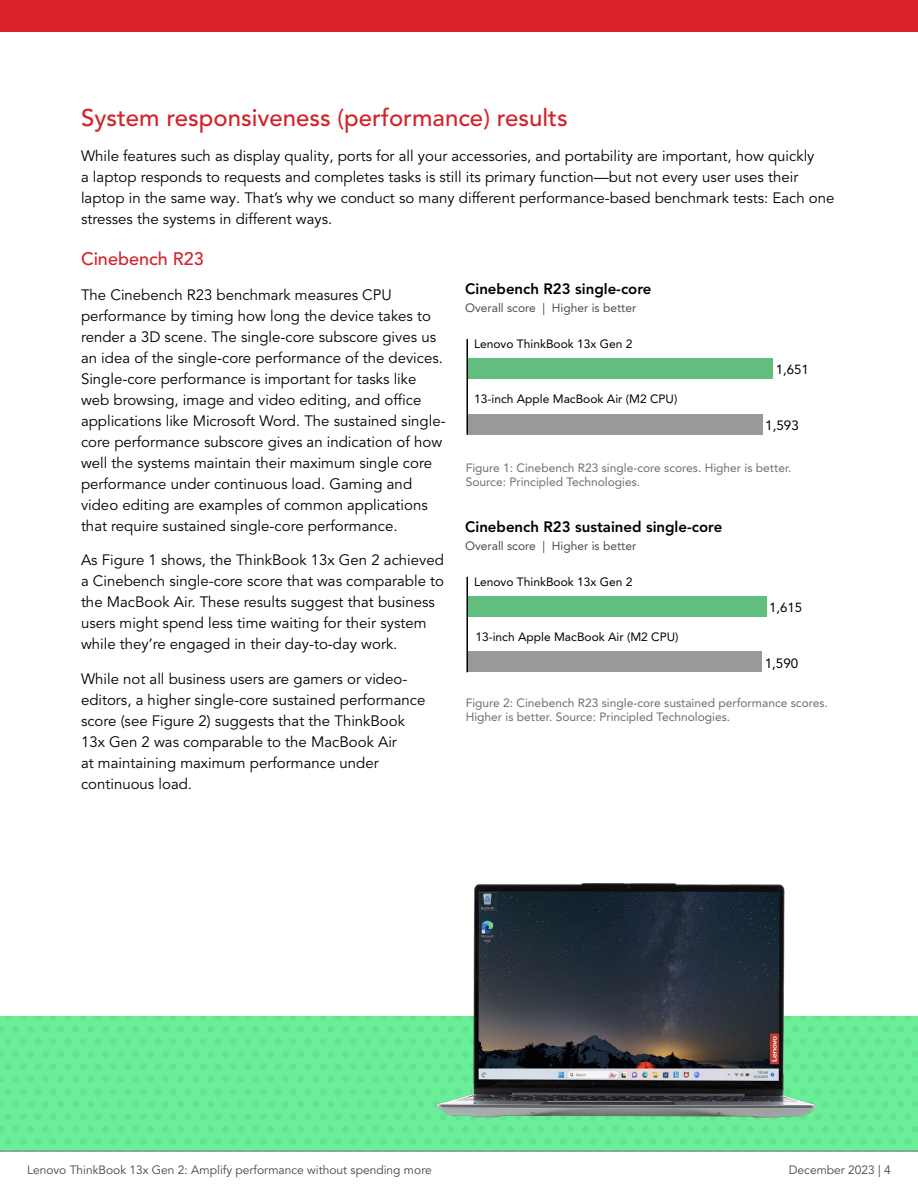
<style>
.page{position:relative;width:918px;height:1188px;background:#fff}
.page>*{position:absolute;margin:0;border:0;box-sizing:border-box;transform-origin:0 0}
.t1{font:500 24px "Avenir LT Pro";color:#d2232a}
.t2{font:500 18px "Avenir LT Pro";color:#d2232a}
.t3{font:15px/21px "Avenir LT Pro";color:#000}
.t4{font:800 15px "Avenir LT Pro";color:#000}
.t5{font:13.5px "Avenir LT Pro";color:#000}
.t6{font:13.2px "Avenir LT Pro";color:#000}
.t7{font:12px/14.4px "Avenir LT Pro";color:#6d6e71}
.t8{font:12px "Avenir LT Pro";color:#000}
.t9{font:12px "Avenir LT Pro";color:#464547}
.t10{font:12px "Avenir LT Pro";color:#4d4d4d}
</style>
<div class="page">
<div style="left:0;top:1016px;width:918px;height:135px;background:linear-gradient(to right,#69ec97,#69ed97)"></div>
<div style="left:467px;top:359px;width:306px;height:20px;background:#61be7e"></div>
<div style="left:467px;top:414px;width:295px;height:20px;background:#999"></div>
<hr style="left:466px;top:339px;width:2px;height:96px;background:#000">
<div style="left:467px;top:596px;width:299px;height:21px;background:#61be7e"></div>
<div style="left:467px;top:652px;width:295px;height:20px;background:#999"></div>
<hr style="left:466px;top:577px;width:2px;height:95px;background:#000">
<img style="left:438px;top:883px;width:378px;height:235px">
<hr style="left:0;top:1151px;width:918px;height:1px;background:#616264">
<div style="left:0;top:0;width:918px;height:32px;background:#da2128"></div>
<h1 class="t1" style="left:81px;top:104px;width:488px">System responsiveness (performance) results</h1>
<p class="t3" style="left:81px;top:145px;width:755px">While features such as display quality, ports for all your accessories, and portability are important, how quickly<br>a laptop responds to requests and completes tasks is still its primary function—but not every user uses their laptop in the same way. That’s why we conduct so many different performance-based benchmark tests: Each one stresses the systems in different ways.</p>
<p class="t2" style="left:81px;top:249px;width:124px">Cinebench R23</p>
<p class="t3" style="left:81px;top:285px;width:366px">The Cinebench R23 benchmark measures CPU performance by timing how long the device takes to render a 3D scene. The single-core subscore gives us an idea of the single-core performance of the devices.<br>Single-core performance is important for tasks like web browsing, image and video editing, and office applications like Microsoft Word. The sustained single&shy;core performance subscore gives an indication of how well the systems maintain their maximum single core performance under continuous load. Gaming and video editing are examples of common applications that require sustained single-core performance.</p>
<p class="t3" style="left:81px;top:550px;width:365px">As Figure 1 shows, the ThinkBook 13x Gen 2 achieved a Cinebench single-core score that was comparable to the MacBook Air. These results suggest that business users might spend less time waiting for their system while they’re engaged in their day-to-day work.</p>
<p class="t3" style="left:81px;top:669px;width:346px">While not all business users are gamers or video&shy;editors, a higher single-core sustained performance score (see Figure 2) suggests that the ThinkBook 13x Gen 2 was comparable to the MacBook Air<br>at maintaining maximum performance under continuous load.</p>
<p class="t4" style="left:465px;top:280px;width:188px">Cinebench R23 single-core</p>
<p class="t10" style="left:465px;top:300px;width:173px">Overall score | Higher is better</p>
<p class="t8" style="left:474px;top:337px;width:160px">Lenovo ThinkBook 13x Gen 2</p>
<p class="t6" style="left:776px;top:362px;width:34px">1,651</p>
<p class="t8" style="left:474px;top:392px;width:205px">13-inch Apple MacBook Air (M2 CPU)</p>
<p class="t5" style="left:765px;top:417px;width:35px">1,593</p>
<p class="t7" style="left:466px;top:460px;width:327px">Figure 1: Cinebench R23 single-core scores. Higher is better.<br>Source: Principled Technologies.</p>
<p class="t4" style="left:465px;top:518px;width:259px">Cinebench R23 sustained single-core</p>
<p class="t10" style="left:465px;top:538px;width:173px">Overall score | Higher is better</p>
<p class="t8" style="left:474px;top:574px;width:160px">Lenovo ThinkBook 13x Gen 2</p>
<p class="t6" style="left:769px;top:599px;width:34px">1,615</p>
<p class="t8" style="left:475px;top:629px;width:205px">13-inch Apple MacBook Air (M2 CPU)</p>
<p class="t5" style="left:765px;top:655px;width:35px">1,590</p>
<p class="t7" style="left:466px;top:696px;width:364px">Figure 2: Cinebench R23 single-core sustained performance scores.<br>Higher is better. Source: Principled Technologies.</p>
<p class="t9" style="left:27px;top:1163px;width:406px">Lenovo ThinkBook 13x Gen 2: Amplify performance without spending more</p>
<p class="t9" style="left:789px;top:1163px;width:104px">December 2023 | 4</p>
</div>
